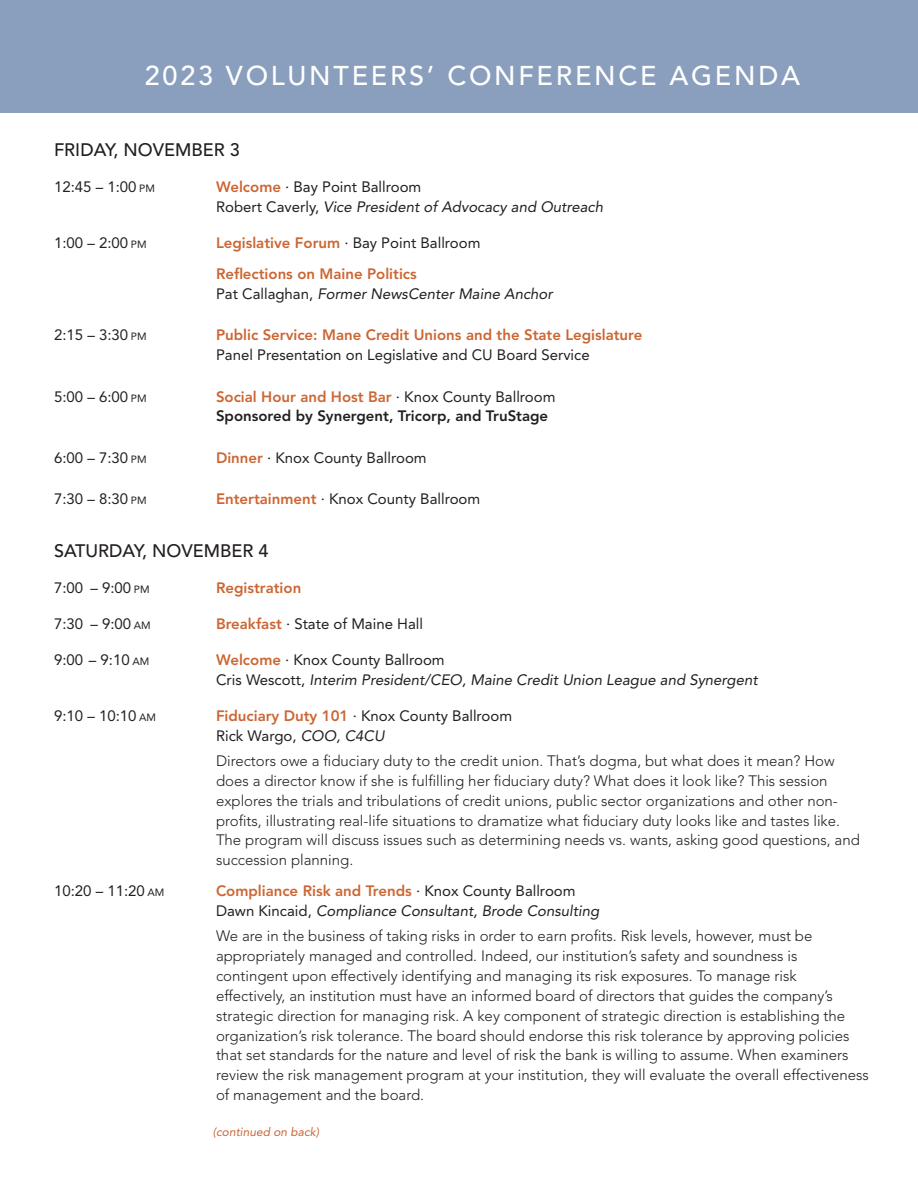
<style>
.page{position:relative;width:918px;height:1188px;background:#fff}
.page>*{position:absolute;margin:0;border:0;box-sizing:border-box;transform-origin:0 0}
.t1{font:500 27px "Avenir LT Std";letter-spacing:.1em;color:#fff}
.t2{font:500 18px "Avenir LT Std";color:#231f20}
.t3{font:300 15px/19.8px "Avenir LT Std";color:#231f20}
.t4{font:15px "Avenir LT Std";color:#231f20}
.t5{font:italic 15px/19.8px "Avenir LT Std";color:#231f20}
.t6{font:800 15px "Avenir LT Std";color:#c63}
.t7{font:800 15px "Avenir LT Std";color:#231f20}
.t8{font:italic 12px "Avenir LT Std";color:#c63}
.s1{font-size:10.5px}
.s2{font-weight:800;font-style:normal;color:#c63}
.s3{font-style:normal}
.s4{font-weight:800;color:#c63}
.s5{font-weight:400;color:#231f20}
.s6{font-style:italic}
</style>
<div class="page">
<div style="left:0;top:0;width:918px;height:112px;background:#8a9ebd"></div>
<p class="t1" style="left:145px;top:60px;width:657px">2023 VOLUNTEERS’ CONFERENCE AGENDA</p>
<p class="t2" style="left:54px;top:140px;width:187px">FRIDAY, NOVEMBER 3</p>
<p class="t4" style="left:54px;top:178px;width:102px">12:45 – 1:00 <span class="s1">PM</span></p>
<p class="t5" style="left:216px;top:177px;width:389px"><span class="s2">Welcome</span> <span class="s3">· Bay Point Ballroom<br>Robert Caverly,</span> Vice President of Advocacy and Outreach</p>
<p class="t4" style="left:54px;top:234px;width:94px">1:00 – 2:00 <span class="s1">PM</span></p>
<p class="t4" style="left:216px;top:234px;width:266px"><span class="s4">Legislative Forum</span> · Bay Point Ballroom</p>
<p class="t6" style="left:216px;top:265px;width:202px">Reflections on Maine Politics</p>
<p class="t5" style="left:216px;top:284px;width:338px"><span class="s3">Pat Callaghan,</span> Former NewsCenter Maine Anchor</p>
<p class="t4" style="left:54px;top:326px;width:94px">2:15 – 3:30 <span class="s1">PM</span></p>
<p class="t6" style="left:216px;top:326px;width:428px">Public Service: Mane Credit Unions and the State Legislature</p>
<p class="t4" style="left:216px;top:346px;width:375px">Panel Presentation on Legislative and CU Board Service</p>
<p class="t4" style="left:54px;top:388px;width:94px">5:00 – 6:00 <span class="s1">PM</span></p>
<p class="t6" style="left:216px;top:387px;width:341px">Social Hour and Host Bar <span class="s5">· Knox County Ballroom</span></p>
<p class="t7" style="left:216px;top:407px;width:334px">Sponsored by Synergent, Tricorp, and TruStage</p>
<p class="t4" style="left:54px;top:449px;width:94px">6:00 – 7:30 <span class="s1">PM</span></p>
<p class="t4" style="left:216px;top:449px;width:212px"><span class="s4">Dinner</span> · Knox County Ballroom</p>
<p class="t4" style="left:54px;top:490px;width:94px">7:30 – 8:30 <span class="s1">PM</span></p>
<p class="t4" style="left:216px;top:490px;width:266px"><span class="s4">Entertainment</span> · Knox County Ballroom</p>
<p class="t2" style="left:54px;top:540px;width:216px">SATURDAY, NOVEMBER 4</p>
<p class="t4" style="left:54px;top:579px;width:97px">7:00 – 9:00 <span class="s1">PM</span></p>
<p class="t6" style="left:216px;top:579px;width:87px">Registration</p>
<p class="t4" style="left:54px;top:615px;width:98px">7:30 – 9:00 <span class="s1">AM</span></p>
<p class="t4" style="left:216px;top:615px;width:208px"><span class="s4">Breakfast</span> · State of Maine Hall</p>
<p class="t4" style="left:54px;top:651px;width:97px">9:00 – 9:10 <span class="s1">AM</span></p>
<p class="t5" style="left:216px;top:650px;width:543px"><span class="s2">Welcome</span> <span class="s3">· Knox County Ballroom<br>Cris Wescott,</span> Interim President/CEO, Maine Credit Union League and Synergent</p>
<p class="t4" style="left:54px;top:707px;width:104px">9:10 – 10:10 <span class="s1">AM</span></p>
<p class="t4" style="left:216px;top:707px;width:298px"><span class="s4">Fiduciary Duty 101</span> · Knox County Ballroom</p>
<p class="t4" style="left:216px;top:727px;width:170px">Rick Wargo, <span class="s6">COO, C4CU</span></p>
<p class="t3" style="left:216px;top:751px;width:645px">Directors owe a fiduciary duty to the credit union. That’s dogma, but what does it mean? How does a director know if she is fulfilling her fiduciary duty? What does it look like? This session explores the trials and tribulations of credit unions, public sector organizations and other non&shy;profits, illustrating real-life situations to dramatize what fiduciary duty looks like and tastes like.<br>The program will discuss issues such as determining needs vs. wants, asking good questions, and succession planning.</p>
<p class="t4" style="left:54px;top:882px;width:112px">10:20 – 11:20 <span class="s1">AM</span></p>
<p class="t6" style="left:216px;top:882px;width:361px">Compliance Risk and Trends <span class="s5">· Knox County Ballroom</span></p>
<p class="t5" style="left:216px;top:901px;width:385px"><span class="s3">Dawn Kincaid,</span> Compliance Consultant, Brode Consulting</p>
<p class="t3" style="left:216px;top:926px;width:655px">We are in the business of taking risks in order to earn profits. Risk levels, however, must be appropriately managed and controlled. Indeed, our institution’s safety and soundness is contingent upon effectively identifying and managing its risk exposures. To manage risk effectively, an institution must have an informed board of directors that guides the company’s strategic direction for managing risk. A key component of strategic direction is establishing the organization’s risk tolerance. The board should endorse this risk tolerance by approving policies that set standards for the nature and level of risk the bank is willing to assume. When examiners review the risk management program at your institution, they will evaluate the overall effectiveness of management and the board.</p>
<p class="t8" style="left:213px;top:1124px;width:108px">(continued on back)</p>
</div>
